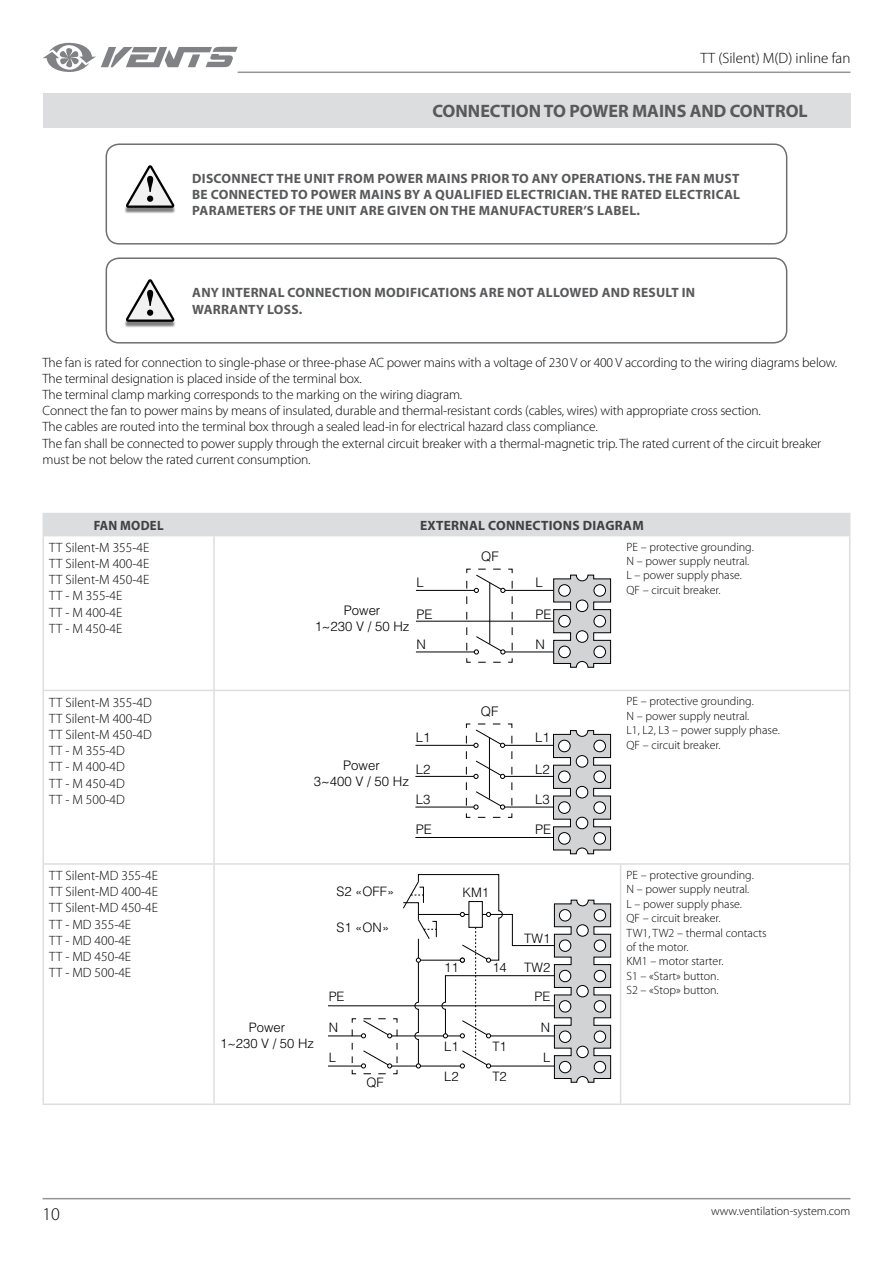
<style>
.page{position:relative;width:893px;height:1263px;background:#fff}
.page>*{position:absolute;margin:0;border:0;box-sizing:border-box;transform-origin:0 0}
.t1{font:700 18px "Myriad Pro";color:#58595b}
.t2{font:300 18px "Myriad Pro";color:#000}
.t3{font:300 15px "Myriad Pro";color:#000}
.t4{font:300 13.5px/16.2px "Myriad Pro";letter-spacing:-.01em;color:#000}
.t5{font:700 13.5px/16.2px "Myriad Pro";letter-spacing:.02em;color:#58595b;text-align:justify}
.t6{font:700 13.5px "Myriad Pro";letter-spacing:.02em;color:#414042}
.t7{font:700 13.5px "Myriad Pro";letter-spacing:.02em;color:#414042;scale:.95 1}
.t8{font:300 13.2px/15.8px "Helvetica";color:#000;text-align:center}
.t9{font:300 13.05px/15.6px "Helvetica";color:#000;text-align:center}
.t10{font:300 12px/14.4px "Myriad Pro";color:#000}
</style>
<div class="page">
<hr style="left:43px;top:1198px;width:807px;height:1px;background:#939598">
<hr style="left:238px;top:72px;width:612px;height:1px;background:#939598">
<svg style="left:43px;top:43px;width:195px;height:29px"></svg>
<div style="left:106px;top:143px;width:681px;height:102px;border:1px solid #6d6e71;border-radius:13px"></div>
<div style="left:106px;top:257px;width:681px;height:87px;border:1px solid #6d6e71;border-radius:13px"></div>
<div style="left:124px;top:168px;width:52px;height:46px;background:#000;opacity:.5"></div>
<svg style="left:126px;top:165px;width:48px;height:43px"></svg>
<div style="left:124px;top:282px;width:52px;height:46px;background:#000;opacity:.5"></div>
<svg style="left:126px;top:279px;width:48px;height:43px"></svg>
<div style="left:43px;top:94px;width:807px;height:34px;background:#dcddde"></div>
<div style="left:43px;top:513px;width:807px;height:22px;background:#dcddde"></div>
<hr style="left:43px;top:535px;width:171px;height:1px;background:#dcddde">
<hr style="left:43px;top:536px;width:1px;height:154px;background:#dcddde">
<hr style="left:214px;top:535px;width:407px;height:1px;background:#dcddde">
<hr style="left:213px;top:536px;width:2px;height:154px;background:#dcddde">
<hr style="left:621px;top:535px;width:229px;height:1px;background:#dcddde">
<hr style="left:849px;top:536px;width:1px;height:154px;background:#dcddde">
<hr style="left:43px;top:690px;width:171px;height:1px;background:#dcddde">
<hr style="left:43px;top:691px;width:1px;height:172px;background:#dcddde">
<hr style="left:214px;top:690px;width:407px;height:1px;background:#dcddde">
<hr style="left:213px;top:691px;width:2px;height:172px;background:#dcddde">
<hr style="left:621px;top:690px;width:229px;height:1px;background:#dcddde">
<hr style="left:849px;top:691px;width:1px;height:172px;background:#dcddde">
<hr style="left:43px;top:863px;width:171px;height:2px;background:#dcddde">
<hr style="left:43px;top:865px;width:1px;height:238px;background:#dcddde">
<hr style="left:214px;top:863px;width:407px;height:2px;background:#dcddde">
<hr style="left:213px;top:865px;width:2px;height:238px;background:#dcddde">
<hr style="left:621px;top:863px;width:229px;height:2px;background:#dcddde">
<hr style="left:620px;top:865px;width:1px;height:238px;background:#dcddde">
<hr style="left:849px;top:865px;width:1px;height:238px;background:#dcddde">
<hr style="left:43px;top:1103px;width:171px;height:2px;background:#dcddde">
<hr style="left:214px;top:1103px;width:407px;height:2px;background:#dcddde">
<hr style="left:621px;top:1103px;width:229px;height:2px;background:#dcddde">
<svg style="left:553px;top:574px;width:58px;height:94px"></svg>
<hr style="left:416px;top:590px;width:60px;height:1px;background:#000">
<hr style="left:503px;top:590px;width:51px;height:1px;background:#000">
<hr style="left:416px;top:621px;width:138px;height:1px;background:#000">
<hr style="left:416px;top:652px;width:60px;height:1px;background:#000">
<hr style="left:503px;top:652px;width:51px;height:1px;background:#000">
<svg style="left:466px;top:568px;width:47px;height:95px"></svg>
<hr style="left:489px;top:583px;width:1px;height:61px;background:#000">
<hr style="left:415px;top:745px;width:61px;height:1px;background:#000">
<hr style="left:503px;top:745px;width:50px;height:1px;background:#000">
<hr style="left:415px;top:837px;width:138px;height:1px;background:#000">
<hr style="left:415px;top:807px;width:61px;height:1px;background:#000">
<hr style="left:503px;top:807px;width:50px;height:1px;background:#000">
<hr style="left:415px;top:776px;width:61px;height:1px;background:#000">
<hr style="left:503px;top:776px;width:50px;height:1px;background:#000">
<svg style="left:466px;top:723px;width:47px;height:95px"></svg>
<hr style="left:489px;top:738px;width:1px;height:61px;background:#000">
<svg style="left:553px;top:730px;width:58px;height:124px"></svg>
<hr style="left:328px;top:1035px;width:33px;height:1px;background:#000">
<hr style="left:328px;top:1066px;width:33px;height:1px;background:#000">
<hr style="left:328px;top:1005px;width:227px;height:1px;background:#000">
<svg style="left:352px;top:874px;width:259px;height:209px"></svg>
<p class="t3" style="left:701px;top:50px;width:151px">TT (Silent) M(D) inline fan</p>
<h1 class="t1" style="left:432px;top:99px;width:377px">CONNECTION TO POWER MAINS AND CONTROL</h1>
<p class="t5" style="left:192px;top:170px;width:549px">DISCONNECT THE UNIT FROM POWER MAINS PRIOR TO ANY OPERATIONS. THE FAN MUST BE CONNECTED TO POWER MAINS BY A QUALIFIED ELECTRICIAN. THE RATED ELECTRICAL PARAMETERS OF THE UNIT ARE GIVEN ON THE MANUFACTURER’S LABEL.</p>
<p class="t5" style="left:192px;top:284px;width:504px">ANY INTERNAL CONNECTION MODIFICATIONS ARE NOT ALLOWED AND RESULT IN<br>WARRANTY LOSS.</p>
<p class="t4" style="left:43px;top:354px;width:796px">The fan is rated for connection to single-phase or three-phase AC power mains with a voltage of 230 V or 400 V according to the wiring diagrams below.<br>The terminal designation is placed inside of the terminal box.<br>The terminal clamp marking corresponds to the marking on the wiring diagram.<br>Connect the fan to power mains by means of insulated, durable and thermal-resistant cords (cables, wires) with appropriate cross section.<br>The cables are routed into the terminal box through a sealed lead-in for electrical hazard class compliance.<br>The fan shall be connected to power supply through the external circuit breaker with a thermal-magnetic trip. The rated current of the circuit breaker must be not below the rated current consumption.</p>
<p class="t7" style="left:94px;top:516px;width:75px">FAN MODEL</p>
<p class="t6" style="left:420px;top:516px;width:225px">EXTERNAL CONNECTIONS DIAGRAM</p>
<p class="t4" style="left:49px;top:539px;width:102px">TT Silent-M 355-4E<br>TT Silent-M 400-4E<br>TT Silent-M 450-4E<br>TT - M 355-4E<br>TT - M 400-4E<br>TT - M 450-4E</p>
<p class="t10" style="left:627px;top:540px;width:129px">PE – protective grounding.<br>N – power supply neutral.<br>L – power supply phase.<br>QF – circuit breaker.</p>
<p class="t8" style="left:481px;top:547px;width:19px">QF</p>
<p class="t8" style="left:416px;top:574px;width:9px">L</p>
<p class="t8" style="left:535px;top:574px;width:9px">L</p>
<p class="t8" style="left:315px;top:602px;width:96px">Power<br>1~230 V / 50 Hz</p>
<p class="t8" style="left:416px;top:605px;width:18px">PE</p>
<p class="t8" style="left:535px;top:605px;width:18px">PE</p>
<p class="t4" style="left:49px;top:694px;width:104px">TT Silent-M 355-4D<br>TT Silent-M 400-4D<br>TT Silent-M 450-4D<br>TT - M 355-4D<br>TT - M 400-4D<br>TT - M 450-4D<br>TT - M 500-4D</p>
<p class="t4" style="left:49px;top:868px;width:110px">TT Silent-MD 355-4E<br>TT Silent-MD 400-4E<br>TT Silent-MD 450-4E<br>TT - MD 355-4E<br>TT - MD 400-4E<br>TT - MD 450-4E<br>TT - MD 500-4E</p>
<p class="t8" style="left:416px;top:636px;width:11px">N</p>
<p class="t8" style="left:535px;top:636px;width:11px">N</p>
<p class="t8" style="left:314px;top:756px;width:97px">Power<br>3~400 V / 50 Hz</p>
<p class="t8" style="left:481px;top:702px;width:19px">QF</p>
<p class="t8" style="left:416px;top:729px;width:16px">L1</p>
<p class="t8" style="left:535px;top:729px;width:16px">L1</p>
<p class="t8" style="left:416px;top:760px;width:16px">L2</p>
<p class="t8" style="left:535px;top:760px;width:16px">L2</p>
<p class="t8" style="left:416px;top:791px;width:16px">L3</p>
<p class="t8" style="left:535px;top:791px;width:16px">L3</p>
<p class="t8" style="left:416px;top:820px;width:18px">PE</p>
<p class="t8" style="left:535px;top:820px;width:18px">PE</p>
<p class="t9" style="left:337px;top:883px;width:59px">S2 «OFF»</p>
<p class="t9" style="left:337px;top:918px;width:54px">S1 «ON»</p>
<p class="t9" style="left:220px;top:1019px;width:95px">Power<br>1~230 V / 50 Hz</p>
<p class="t9" style="left:329px;top:987px;width:17px">PE</p>
<p class="t9" style="left:329px;top:1019px;width:11px">N</p>
<p class="t9" style="left:329px;top:1049px;width:9px">L</p>
<p class="t9" style="left:366px;top:1073px;width:19px">QF</p>
<p class="t9" style="left:462px;top:884px;width:28px">KM1</p>
<p class="t9" style="left:444px;top:959px;width:16px">11</p>
<p class="t9" style="left:492px;top:959px;width:16px">14</p>
<p class="t9" style="left:444px;top:1037px;width:16px">L1</p>
<p class="t9" style="left:444px;top:1067px;width:16px">L2</p>
<p class="t9" style="left:492px;top:1037px;width:16px">T1</p>
<p class="t9" style="left:492px;top:1067px;width:16px">T2</p>
<p class="t9" style="left:524px;top:929px;width:27px">TW1</p>
<p class="t9" style="left:524px;top:959px;width:27px">TW2</p>
<p class="t9" style="left:534px;top:987px;width:17px">PE</p>
<p class="t9" style="left:541px;top:1019px;width:11px">N</p>
<p class="t9" style="left:543px;top:1049px;width:9px">L</p>
<p class="t10" style="left:627px;top:694px;width:155px">PE – protective grounding.<br>N – power supply neutral.<br>L1, L2, L3 – power supply phase.<br>QF – circuit breaker.</p>
<p class="t10" style="left:627px;top:868px;width:142px">PE – protective grounding.<br>N – power supply neutral.<br>L – power supply phase.<br>QF – circuit breaker.<br>TW1, TW2 – thermal contacts of the motor.<br>KM1 – motor starter.<br>S1 – «Start» button.<br>S2 – «Stop» button.</p>
<h1 class="t2" style="left:43px;top:1204px;width:19px">10</h1>
<p class="t10" style="left:711px;top:1204px;width:141px">www.ventilation-system.com</p>
</div>
